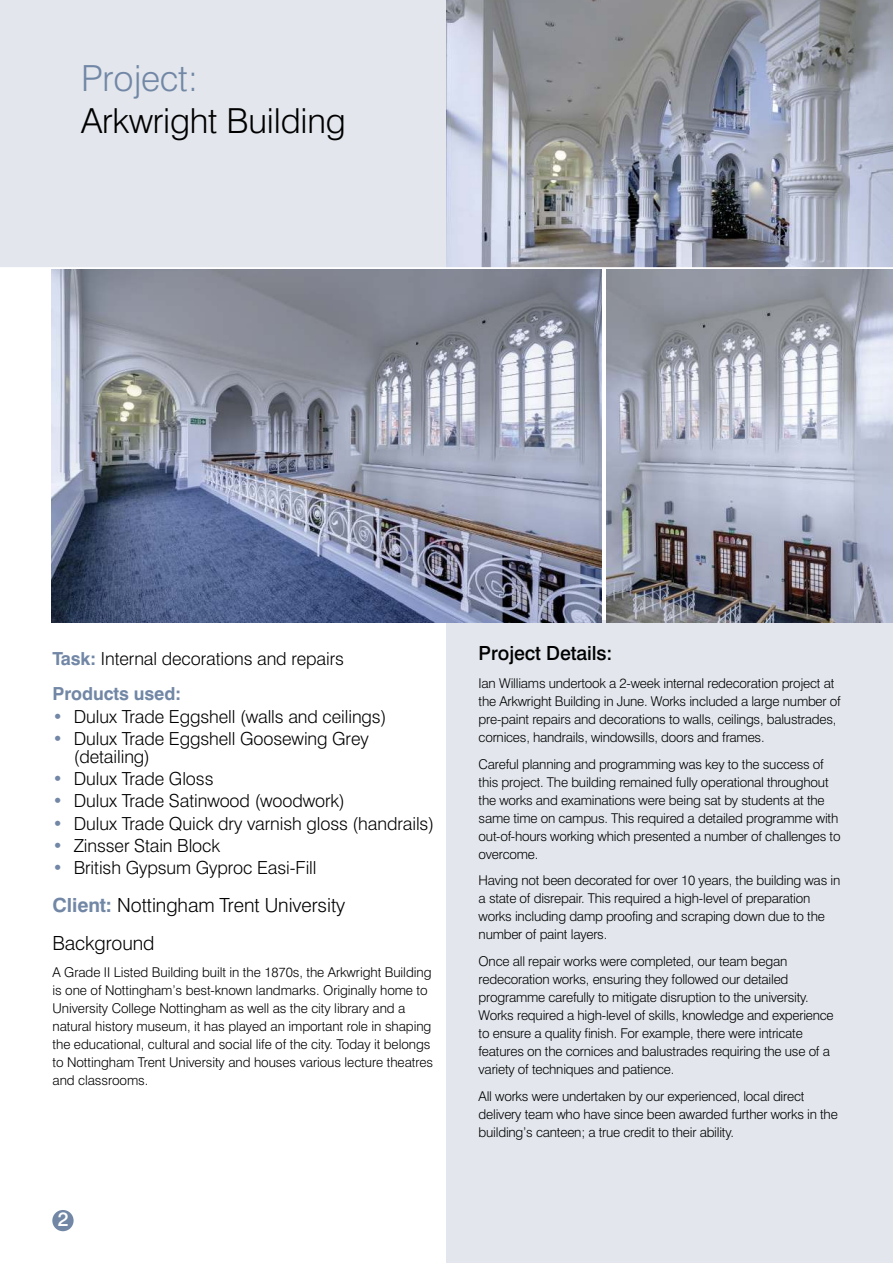
<style>
.page{position:relative;width:893px;height:1263px;background:#fff}
.page>*{position:absolute;margin:0;border:0;box-sizing:border-box;transform-origin:0 0}
.t1{font:300 36px "Swiss 721 BT";letter-spacing:-.005em;color:#7287a6}
.t2{font:300 34.5px "Swiss 721 BT";letter-spacing:-.005em;color:#000}
.t3{font:300 19.5px/38px "Swiss 721 BT";letter-spacing:-.005em;color:#000}
.t4{font:500 19.5px "Swiss 721 BT";letter-spacing:-.005em;color:#000}
.t5{font:500 19.5px "Swiss 721 BT";color:#fff}
.t6{font:300 18px/35px "Swiss 721 BT";letter-spacing:-.005em;color:#000}
.t7{font:300 13.5px/18px "Swiss 721 BT";letter-spacing:-.015em;color:#000}
.s1{font-weight:700;color:#7287a6}
.s2{color:#7287a6}
</style>
<div class="page">
<div style="left:446px;top:621px;width:447px;height:642px;background:#e3e7ed"></div>
<div style="left:0;top:0;width:893px;height:268px;background:#e3e7ed"></div>
<img style="left:51px;top:270px;width:551px;height:352px">
<img style="left:607px;top:270px;width:286px;height:352px">
<img style="left:446px;top:0;width:447px;height:267px">
<hr style="left:0;top:267px;width:893px;height:2px;background:#fff">
<div style="left:52px;top:1210px;width:22px;height:21px;background:#7287a6;border-radius:50%"></div>
<h1 class="t1" style="left:81px;top:65px;width:119px">Project:</h1>
<h2 class="t2" style="left:81px;top:107px;width:266px">Arkwright Building</h2>
<h3 class="t6" style="left:53px;top:643px;width:293px"><span class="s1">Task:</span> Internal decorations and repairs<br><span class="s1">Products used:</span></h3>
<h3 class="t6" style="left:53px;top:700px;width:335px"><span class="s2">•</span> Dulux Trade Eggshell (walls and ceilings)</h3>
<h3 class="t6" style="left:74px;top:731px;width:297px;line-height:18px;text-indent:-21px"><span class="s2">•</span> Dulux Trade Eggshell Goosewing Grey (detailing)</h3>
<h3 class="t6" style="left:53px;top:763px;width:162px"><span class="s2">•</span> Dulux Trade Gloss</h3>
<h3 class="t6" style="left:53px;top:785px;width:294px"><span class="s2">•</span> Dulux Trade Satinwood (woodwork)</h3>
<h3 class="t6" style="left:53px;top:807px;width:383px"><span class="s2">•</span> Dulux Trade Quick dry varnish gloss (handrails)</h3>
<h3 class="t6" style="left:53px;top:830px;width:169px"><span class="s2">•</span> Zinsser Stain Block</h3>
<h3 class="t6" style="left:53px;top:852px;width:266px"><span class="s2">•</span> British Gypsum Gyproc Easi-Fill</h3>
<h3 class="t3" style="left:53px;top:888px;width:294px"><span class="s1">Client:</span> Nottingham Trent University<br>Background</h3>
<p class="t7" style="left:53px;top:964px;width:382px">A Grade II Listed Building built in the 1870s, the Arkwright Building is one of Nottingham’s best-known landmarks. Originally home to University College Nottingham as well as the city library and a natural history museum, it has played an important role in shaping the educational, cultural and social life of the city. Today it belongs to Nottingham Trent University and houses various lecture theatres and classrooms.</p>
<h3 class="t5" style="left:58px;top:1212px;width:12px">2</h3>
<h3 class="t4" style="left:479px;top:645px;width:135px">Project Details:</h3>
<p class="t7" style="left:479px;top:676px;width:364px">Ian Williams undertook a 2-week internal redecoration project at the Arkwright Building in June. Works included a large number of pre-paint repairs and decorations to walls, ceilings, balustrades, cornices, handrails, windowsills, doors and frames.</p>
<p class="t7" style="left:479px;top:756px;width:363px">Careful planning and programming was key to the success of this project. The building remained fully operational throughout the works and examinations were being sat by students at the same time on campus. This required a detailed programme with out-of-hours working which presented a number of challenges to overcome.</p>
<p class="t7" style="left:479px;top:873px;width:363px">Having not been decorated for over 10 years, the building was in a state of disrepair. This required a high-level of preparation works including damp proofing and scraping down due to the number of paint layers.</p>
<p class="t7" style="left:479px;top:953px;width:357px">Once all repair works were completed, our team began redecoration works, ensuring they followed our detailed programme carefully to mitigate disruption to the university.<br>Works required a high-level of skills, knowledge and experience to ensure a quality finish. For example, there were intricate features on the cornices and balustrades requiring the use of a variety of techniques and patience.</p>
<p class="t7" style="left:479px;top:1088px;width:361px">All works were undertaken by our experienced, local direct delivery team who have since been awarded further works in the building’s canteen; a true credit to their ability.</p>
</div>
